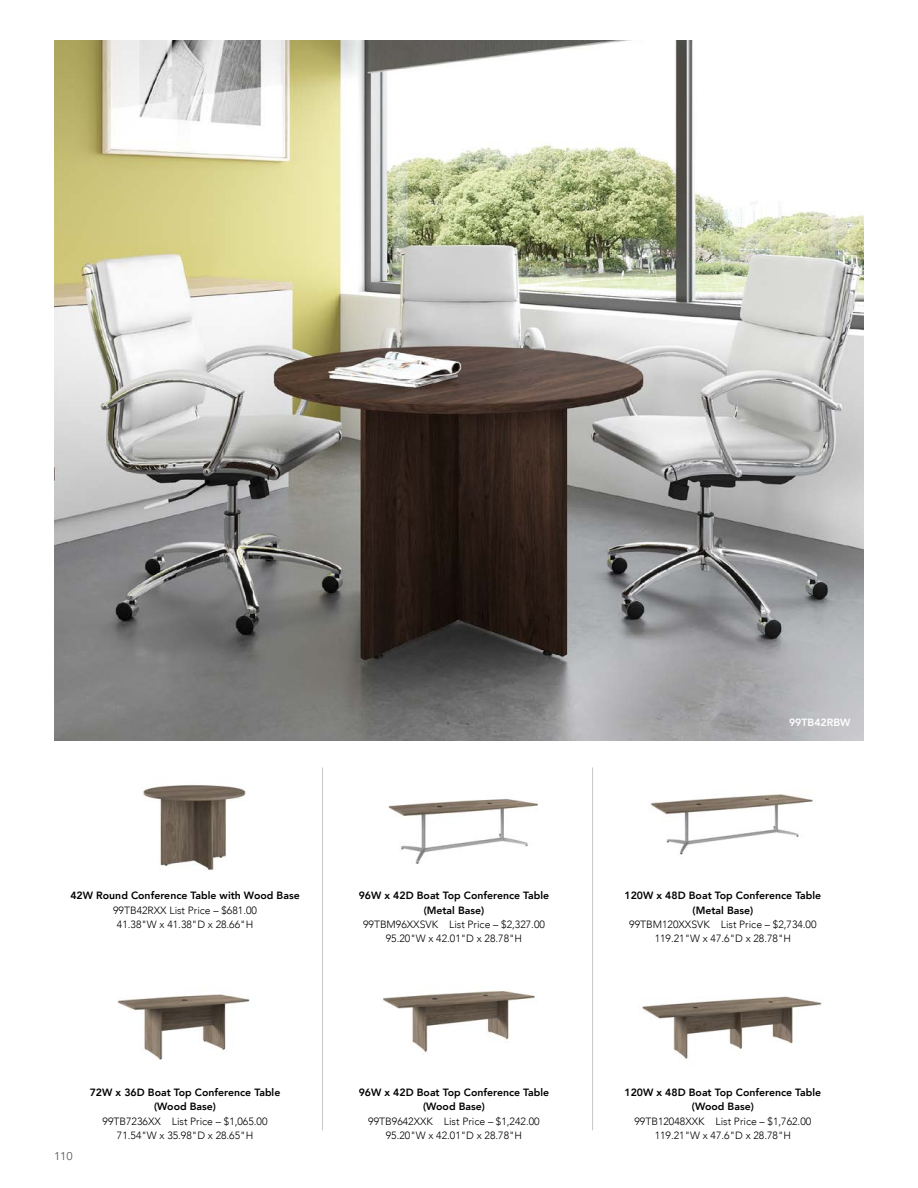
<style>
.page{position:relative;width:918px;height:1188px;background:#fff}
.page>*{position:absolute;margin:0;border:0;box-sizing:border-box;transform-origin:0 0}
.t1{font:11.25px "Avenir";color:#58595b}
.t2{font:300 10.5px/14.2px "Avenir";color:#000;text-align:center}
.t3{font:800 10.5px/14.2px "Avenir";color:#000;text-align:center}
.t4{font:800 10.5px "Avenir";color:#fff}
</style>
<div class="page">
<img style="left:54px;top:40px;width:810px;height:701px">
<img style="left:117px;top:994px;width:133px;height:66px">
<img style="left:383px;top:991px;width:152px;height:64px">
<img style="left:642px;top:996px;width:180px;height:63px">
<hr style="left:322px;top:767px;width:1px;height:363px;background:#c7c8ca">
<hr style="left:592px;top:767px;width:1px;height:363px;background:#c7c8ca">
<img style="left:143px;top:785px;width:103px;height:86px">
<img style="left:388px;top:798px;width:150px;height:66px">
<img style="left:650px;top:794px;width:163px;height:61px">
<p class="t3" style="left:70px;top:889px;width:231px">42W Round Conference Table with Wood Base</p>
<p class="t2" style="left:113px;top:903px;width:145px">99TB42RXX List Price – $681.00<br>41.38"W x 41.38"D x 28.66"H</p>
<p class="t1" style="left:54px;top:1149px;width:20px">110</p>
<p class="t3" style="left:90px;top:1085px;width:192px">72W x 36D Boat Top Conference Table (Wood Base)</p>
<p class="t2" style="left:103px;top:1114px;width:166px">99TB7236XX List Price – $1,065.00<br>71.54"W x 35.98"D x 28.65"H</p>
<p class="t3" style="left:359px;top:889px;width:192px">96W x 42D Boat Top Conference Table (Metal Base)</p>
<p class="t2" style="left:363px;top:917px;width:183px">99TBM96XXSVK List Price – $2,327.00<br>95.20"W x 42.01"D x 28.78"H</p>
<p class="t3" style="left:359px;top:1085px;width:192px">96W x 42D Boat Top Conference Table (Wood Base)</p>
<p class="t2" style="left:368px;top:1114px;width:173px">99TB9642XXK List Price – $1,242.00<br>95.20"W x 42.01"D x 28.78"H</p>
<p class="t4" style="left:789px;top:714px;width:63px">99TB42RBW</p>
<p class="t3" style="left:625px;top:889px;width:198px">120W x 48D Boat Top Conference Table (Metal Base)</p>
<p class="t2" style="left:629px;top:917px;width:189px">99TBM120XXSVK List Price – $2,734.00<br>119.21"W x 47.6"D x 28.78"H</p>
<p class="t3" style="left:624px;top:1085px;width:198px">120W x 48D Boat Top Conference Table (Wood Base)</p>
<p class="t2" style="left:634px;top:1114px;width:178px">99TB12048XXK List Price – $1,762.00<br>119.21"W x 47.6"D x 28.78"H</p>
</div>
